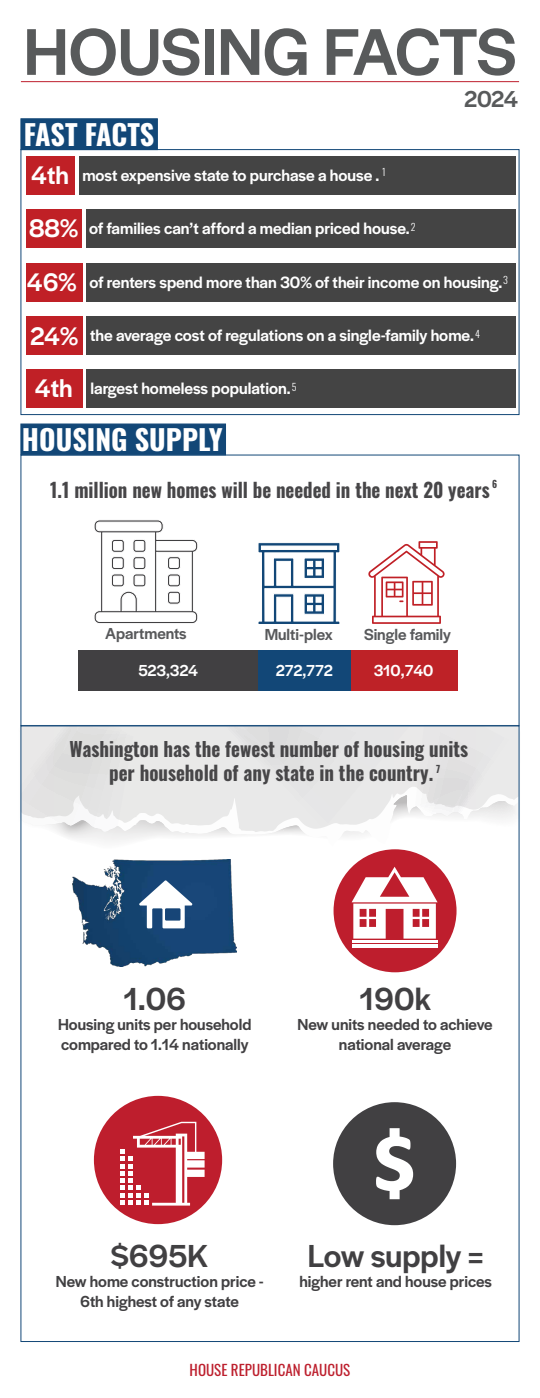
<style>
.page{position:relative;width:540px;height:1398px;background:#fff}
.page>*{position:absolute;margin:0;border:0;box-sizing:border-box;transform-origin:0 0}
.t1{font:500 68.8px "Halyard Display";letter-spacing:-.005em;color:#585a5b}
.t2{font:500 33.2px "Halyard Display";color:#414042}
.t3{font:700 28.2px "Oswald";color:#fff}
.t4{font:500 26.5px/52.7px "Halyard Display";color:#fff}
.t5{font:500 24px "Halyard Display";color:#585a5b}
.t6{font:700 20.1px/24.1px "Oswald";color:#474648;text-align:center;scale:.94 1}
.t7{font:700 20px "Oswald";color:#474648;scale:.94 1}
.t8{font:500 17px "Halyard Display";color:#fff}
.t9{font:500 16.6px/19.9px "Halyard Display";color:#414042;text-align:center}
.t10{font:500 16.6px "Halyard Display";color:#58595b}
.t11{font:500 16.6px "Halyard Display";letter-spacing:-.005em;color:#fff}
.t12{font:15px "Oswald";color:#bd202e}
.t13{font:300 10px "Oswald";color:#fff}
.t14{font:700 10px "Oswald";color:#474648;scale:.94 1}
</style>
<div class="page">
<div style="left:86px;top:263px;width:429px;height:39px;background:#444"></div>
<div style="left:86px;top:369px;width:429px;height:39px;background:#444"></div>
<div style="left:86px;top:316px;width:429px;height:39px;background:#444"></div>
<div style="left:86px;top:209px;width:429px;height:39px;background:#444"></div>
<div style="left:20px;top:149px;width:500px;height:266px;border:1px solid #124777"></div>
<div style="left:26px;top:156px;width:49px;height:39px;background:#c02026"></div>
<div style="left:20px;top:423px;width:206px;height:32px;background:#124777;border:1px solid #124777"></div>
<div style="left:20px;top:118px;width:138px;height:32px;background:#124777;border:1px solid #124777"></div>
<div style="left:26px;top:209px;width:56px;height:39px;background:#c02026"></div>
<div style="left:26px;top:316px;width:56px;height:39px;background:#c02026"></div>
<div style="left:26px;top:263px;width:56px;height:39px;background:#c02026"></div>
<div style="left:26px;top:369px;width:56px;height:39px;background:#c02026"></div>
<div style="left:79px;top:156px;width:436px;height:39px;background:#444"></div>
<svg style="left:258px;top:542px;width:82px;height:82px"></svg>
<svg style="left:368px;top:541px;width:77px;height:83px"></svg>
<svg style="left:94px;top:520px;width:104px;height:104px"></svg>
<div style="left:351px;top:650px;width:106px;height:40px;background:#be2227"></div>
<div style="left:257px;top:650px;width:94px;height:40px;background:#124777"></div>
<div style="left:78px;top:650px;width:179px;height:40px;background:#414042"></div>
<svg style="left:346px;top:727px;width:172px;height:134px;fill:#eae9e9"></svg>
<svg style="left:22px;top:727px;width:324px;height:114px"></svg>
<div style="left:333px;top:1102px;width:123px;height:123px;background:#414042;border-radius:50%"></div>
<svg style="left:376px;top:1128px;width:37px;height:71px"></svg>
<div style="left:94px;top:1096px;width:128px;height:128px;background:#be1e2d;border-radius:50%"></div>
<svg style="left:120px;top:1121px;width:85px;height:84px"></svg>
<div style="left:334px;top:849px;width:123px;height:123px;background:#be1e2d;border-radius:50%"></div>
<hr style="left:352px;top:944px;width:86px;height:3px;background:#fff">
<hr style="left:352px;top:940px;width:86px;height:2px;background:#fff">
<svg style="left:352px;top:867px;width:86px;height:71px"></svg>
<hr style="left:21px;top:81px;width:498px;height:1px;background:#be1e2d">
<div style="left:20px;top:454px;width:500px;height:272px;border:1px solid #124777"></div>
<img style="left:72px;top:859px;width:164px;height:107px">
<svg style="left:134px;top:880px;width:58px;height:51px"></svg>
<h1 class="t1" style="left:24px;top:3px;width:494px">HOUSING FACTS</h1>
<h3 class="t5" style="left:464px;top:82px;width:56px">2024</h3>
<h3 class="t3" style="left:24px;top:119px;width:132px">FAST FACTS</h3>
<h3 class="t4" style="left:29px;top:148px;width:51px">4th<br>88%</h3>
<p class="t13" style="left:382px;top:163px;width:5px">1</p>
<p class="t8" style="left:82px;top:163px;width:298px">most expensive state to purchase a house .</p>
<p class="t8" style="left:89px;top:216px;width:322px">of families can’t afford a median priced house.</p>
<p class="t8" style="left:90px;top:270px;width:414px">of renters spend more than 30% of their income on housing.</p>
<p class="t8" style="left:90px;top:323px;width:385px">the average cost of regulations on a single-family home.</p>
<p class="t8" style="left:90px;top:376px;width:202px">largest homeless population.</p>
<p class="t13" style="left:411px;top:218px;width:6px">2</p>
<h3 class="t4" style="left:27px;top:254px;width:51px">46%</h3>
<p class="t13" style="left:503px;top:271px;width:6px">3</p>
<h3 class="t4" style="left:30px;top:308px;width:50px">24%</h3>
<p class="t13" style="left:475px;top:325px;width:6px">4</p>
<h3 class="t4" style="left:35px;top:361px;width:39px">4th</h3>
<p class="t13" style="left:292px;top:378px;width:6px">5</p>
<h3 class="t3" style="left:22px;top:424px;width:202px">HOUSING SUPPLY</h3>
<p class="t14" style="left:492px;top:479px;width:7px">6</p>
<p class="t7" style="left:50px;top:479px;width:469px">1.1 million new homes will be needed in the next 20 years</p>
<p class="t10" style="left:105px;top:622px;width:83px">Apartments</p>
<p class="t10" style="left:265px;top:622px;width:70px">Multi-plex</p>
<p class="t10" style="left:364px;top:623px;width:88px">Single family</p>
<p class="t11" style="left:138px;top:658px;width:61px">523,324</p>
<p class="t11" style="left:374px;top:658px;width:61px">310,740</p>
<p class="t11" style="left:276px;top:659px;width:59px">272,772</p>
<p class="t6" style="left:69px;top:738px;width:426px">Washington has the fewest number of housing units per household of any state in the country.</p>
<p class="t14" style="left:436px;top:764px;width:6px">7</p>
<h2 class="t2" style="left:124px;top:975px;width:64px">1.06</h2>
<p class="t9" style="left:58px;top:1014px;width:195px;text-align:left">Housing units per household compared to 1.14 nationally</p>
<h2 class="t2" style="left:360px;top:975px;width:73px">190k</h2>
<p class="t9" style="left:298px;top:1014px;width:196px">New units needed to achieve national average</p>
<h2 class="t2" style="left:111px;top:1232px;width:99px">$695K</h2>
<p class="t9" style="left:56px;top:1270px;width:209px">New home construction price -<br>6th highest of any state</p>
<h2 class="t2" style="left:308px;top:1232px;width:177px">Low supply =</h2>
<p class="t9" style="left:300px;top:1270px;width:194px">higher rent and house prices</p>
<p class="t12" style="left:190px;top:1356px;width:162px">HOUSE REPUBLICAN CAUCUS</p>
</div>
